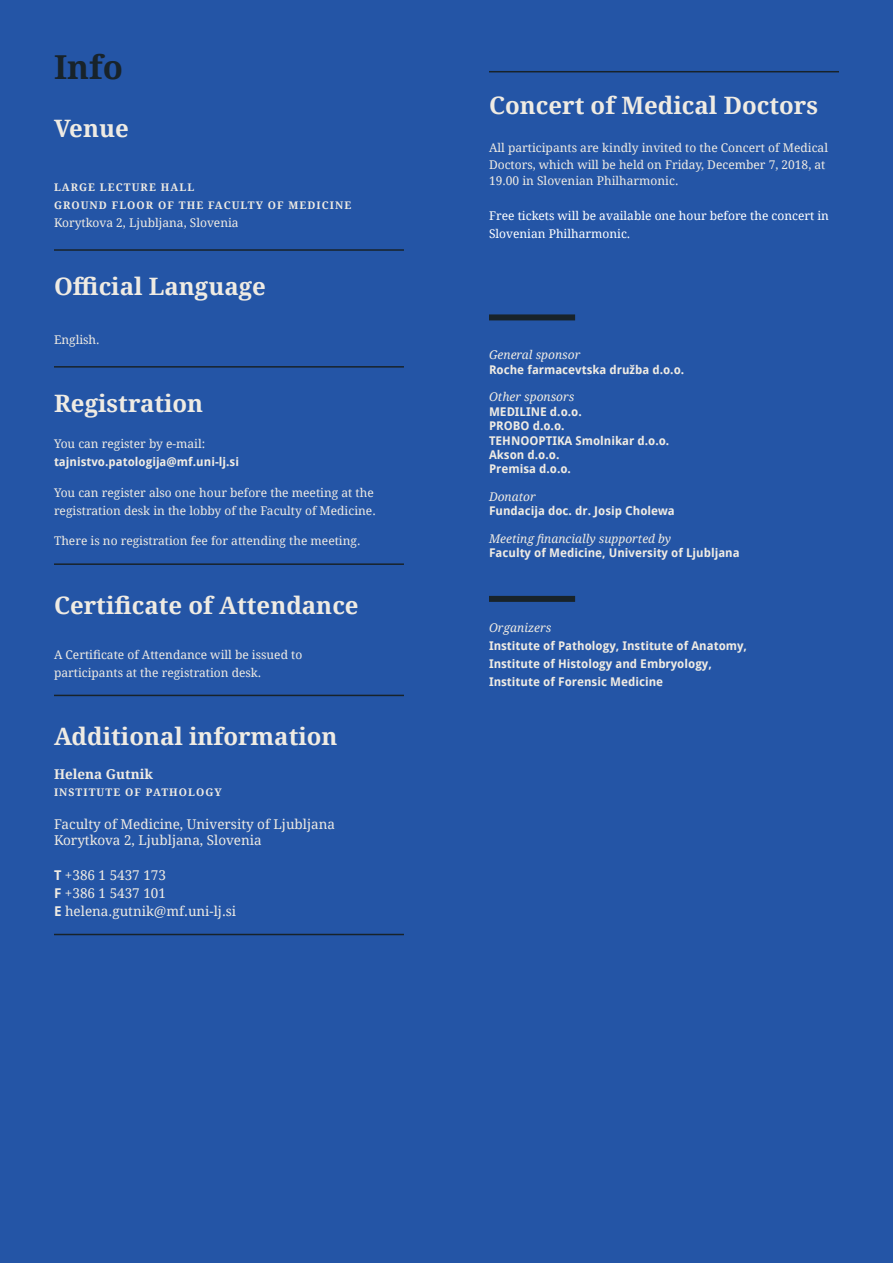
<style>
.page{position:relative;width:893px;height:1263px;background:#2455a6}
.page>*{position:absolute;margin:0;border:0;box-sizing:border-box;transform-origin:0 0}
.t1{font:700 33px "Droid Serif";color:#18232a}
.t2{font:700 24px "Droid Serif";color:#efebe3}
.t3{font:13.5px/18px "Droid Serif";color:#efebe3}
.t4{font:700 13.5px "Droid Serif";color:#efebe3}
.t5{font:12px/18px "Droid Serif";color:#efebe3}
.t6{font:700 12px/14.4px "Droid Sans";color:#efebe3}
.t7{font:12px/18px "Droid Serif";color:#fff}
.t8{font:italic 12px "Droid Serif";color:#efebe3}
.t9{font:700 10.5px/18px "Droid Serif";letter-spacing:.1em;color:#efebe3}
.s1{font-family:"Droid Sans";font-weight:700}
</style>
<div class="page">
<hr style="left:54px;top:249px;width:350px;height:2px;background:#18232a">
<hr style="left:54px;top:366px;width:350px;height:2px;background:#18232a">
<hr style="left:54px;top:563px;width:350px;height:2px;background:#18232a">
<hr style="left:54px;top:695px;width:350px;height:1px;background:#18232a">
<hr style="left:54px;top:934px;width:350px;height:1px;background:#18232a">
<hr style="left:489px;top:71px;width:350px;height:1px;background:#18232a">
<div style="left:489px;top:314px;width:86px;height:6px;background:#18232a"></div>
<div style="left:489px;top:596px;width:86px;height:6px;background:#18232a"></div>
<h1 class="t1" style="left:54px;top:44px;width:70px">Info</h1>
<h2 class="t2" style="left:54px;top:112px;width:76px">Venue</h2>
<p class="t9" style="left:54px;top:178px;width:299px">LARGE LECTURE HALL<br>GROUND FLOOR OF THE FACULTY OF MEDICINE</p>
<p class="t5" style="left:54px;top:213px;width:186px">Korytkova 2, Ljubljana, Slovenia</p>
<h2 class="t2" style="left:54px;top:270px;width:213px">Official Language</h2>
<p class="t5" style="left:54px;top:330px;width:47px">English.</p>
<h2 class="t2" style="left:54px;top:386px;width:151px">Registration</h2>
<p class="t5" style="left:54px;top:434px;width:153px">You can register by e-mail:</p>
<p class="t6" style="left:54px;top:454px;width:187px">tajnistvo.patologija@mf.uni-lj.si</p>
<p class="t5" style="left:54px;top:483px;width:323px">You can register also one hour before the meeting at the registration desk in the lobby of the Faculty of Medicine.</p>
<p class="t5" style="left:54px;top:532px;width:308px">There is no registration fee for attending the meeting.</p>
<h2 class="t2" style="left:54px;top:588px;width:306px">Certificate of Attendance</h2>
<p class="t5" style="left:54px;top:645px;width:250px">A Certificate of Attendance will be issued to participants at the registration desk.</p>
<h2 class="t2" style="left:54px;top:719px;width:285px">Additional information</h2>
<p class="t4" style="left:54px;top:765px;width:101px">Helena Gutnik</p>
<p class="t9" style="left:54px;top:783px;width:169px">INSTITUTE OF PATHOLOGY</p>
<p class="t3" style="left:54px;top:815px;width:283px;line-height:16.5px">Faculty of Medicine, University of Ljubljana<br>Korytkova 2, Ljubljana, Slovenia</p>
<p class="t3" style="left:54px;top:865px;width:184px"><span class="s1">T</span> +386 1 5437 173<br><span class="s1">F</span> +386 1 5437 101<br><span class="s1">E</span> helena.gutnik@mf.uni-lj.si</p>
<h2 class="t2" style="left:489px;top:89px;width:331px">Concert of Medical Doctors</h2>
<p class="t5" style="left:489px;top:139px;width:340px;line-height:16.5px">All participants are kindly invited to the Concert of Medical<br>Doctors, which will be held on Friday, December 7, 2018, at<br>19.00 in Slovenian Philharmonic.</p>
<p class="t7" style="left:489px;top:206px;width:341px">Free tickets will be available one hour before the concert in<br>Slovenian Philharmonic.</p>
<p class="t8" style="left:489px;top:347px;width:93px">General sponsor</p>
<p class="t6" style="left:489px;top:362px;width:197px">Roche farmacevtska družba d.o.o.</p>
<p class="t8" style="left:489px;top:389px;width:87px">Other sponsors</p>
<p class="t6" style="left:489px;top:404px;width:182px">MEDILINE d.o.o.<br>PROBO d.o.o.<br>TEHNOOPTIKA Smolnikar d.o.o.<br>Akson d.o.o.<br>Premisa d.o.o.</p>
<p class="t8" style="left:489px;top:488px;width:48px">Donator</p>
<p class="t6" style="left:489px;top:504px;width:187px">Fundacija doc. dr. Josip Cholewa</p>
<p class="t8" style="left:489px;top:530px;width:184px">Meeting financially supported by</p>
<p class="t6" style="left:489px;top:546px;width:252px">Faculty of Medicine, University of Ljubljana</p>
<p class="t8" style="left:489px;top:619px;width:64px">Organizers</p>
<p class="t6" style="left:489px;top:636px;width:260px;line-height:18px">Institute of Pathology, Institute of Anatomy,<br>Institute of Histology and Embryology,<br>Institute of Forensic Medicine</p>
</div>
